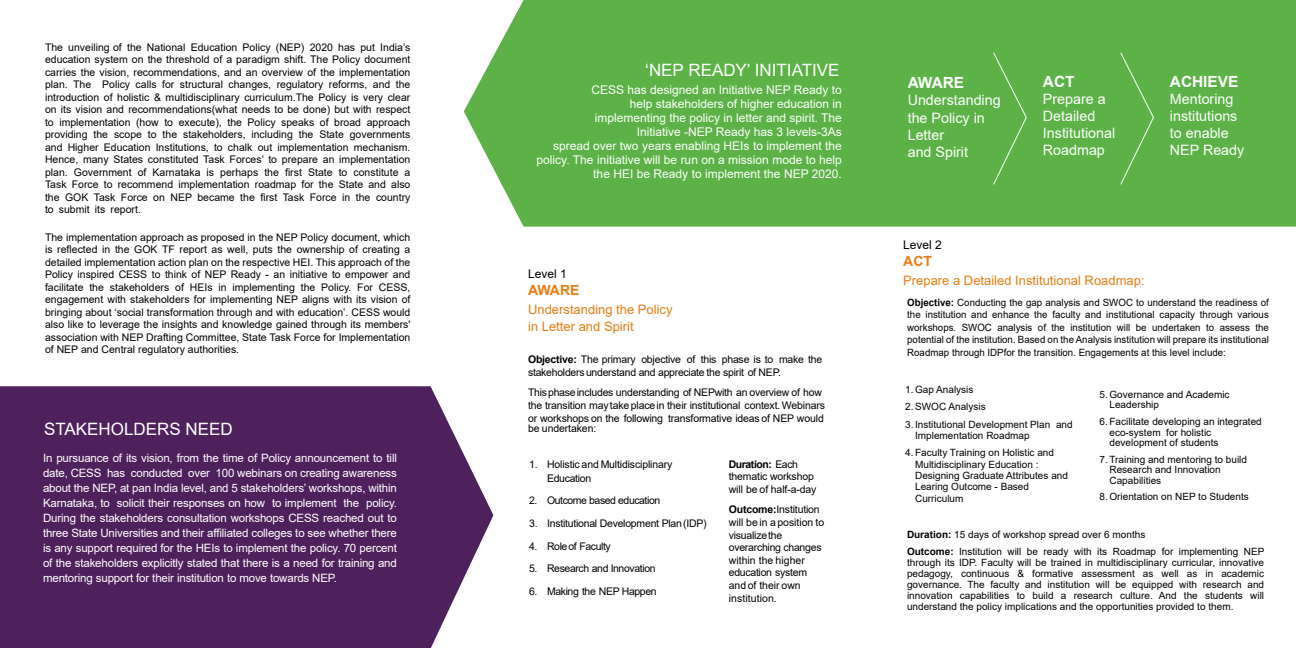
<style>
.page{position:relative;width:1296px;height:648px;background:#fff}
.page>*{position:absolute;margin:0;border:0;box-sizing:border-box;transform-origin:0 0}
.t1{font:17px "Arial";color:#fff}
.t2{font:700 15.4px "Arial";color:#fff}
.t3{font:14.3px/17.2px "Arial";color:#fff}
.t4{font:700 14px "Arial";letter-spacing:-.025em;color:#e87c10}
.t5{font:700 14px "Arial";color:#e87e13}
.t6{font:13px/17px "Arial";color:#e87c10}
.t7{font:13px "Arial";color:#e87e13}
.t8{font:12px/14px "Arial";color:#fff;text-align:right}
.t9{font:12px "Arial";color:#000}
.t10{font:11.5px/15px "Arial";letter-spacing:-.015em;color:#fff;text-align:justify}
.t11{font:10.5px/12.5px "Arial";letter-spacing:-.015em;color:#000}
.t12{font:10.5px "Arial";letter-spacing:-.04em;color:#000}
.t13{font:10.5px "Arial";letter-spacing:-.035em;color:#000}
.t14{font:10px/11.3px "Arial";color:#000}
.s1{font-weight:700}
</style>
<div class="page">
<div style="left:0;top:386px;width:493px;height:262px;background:#4f215c"></div>
<div style="left:464px;top:0;width:832px;height:227px;background:#5cb247"></div>
<div style="left:992px;top:51px;width:35px;height:135px;background:#5cb247"></div>
<div style="left:1119px;top:51px;width:36px;height:135px;background:#5cb247"></div>
<p class="t11" style="left:45px;top:42px;width:367px;text-align:justify">The unveiling of the National Education Policy (NEP) 2020 has put India’s education system on the threshold of a paradigm shift. The Policy document carries the vision, recommendations, and an overview of the implementation plan. The Policy calls for structural changes, regulatory reforms, and the introduction of holistic &amp; multidisciplinary curriculum.The Policy is very clear on its vision and recommendations(what needs to be done) but with respect to implementation (how to execute), the Policy speaks of broad approach providing the scope to the stakeholders, including the State governments and Higher Education Institutions, to chalk out implementation mechanism.<br>Hence, many States constituted Task Forces’ to prepare an implementation plan. Government of Karnataka is perhaps the first State to constitute a Task Force to recommend implementation roadmap for the State and also the GOK Task Force on NEP became the first Task Force in the country to submit its report.</p>
<p class="t11" style="left:45px;top:232px;width:367px;text-align:justify">The implementation approach as proposed in the NEP Policy document, which is reflected in the GOK TF report as well, puts the ownership of creating a detailed implementation action plan on the respective HEI. This approach of the Policy inspired CESS to think of NEP Ready - an initiative to empower and facilitate the stakeholders of HEIs in implementing the Policy. For CESS, engagement with stakeholders for implementing NEP aligns with its vision of bringing about ‘social transformation through and with education’. CESS would also like to leverage the insights and knowledge gained through its members' association with NEP Drafting Committee, State Task Force for Implementation of NEP and Central regulatory authorities.</p>
<h1 class="t1" style="left:44px;top:423px;width:190px">STAKEHOLDERS NEED</h1>
<p class="t10" style="left:43px;top:452px;width:355px">In pursuance of its vision, from the time of Policy announcement to till date, CESS has conducted over 100 webinars on creating awareness about the NEP, at pan India level, and 5 stakeholders’ workshops, within Karnataka, to solicit their responses on how to implement the policy.<br>During the stakeholders consultation workshops CESS reached out to three State Universities and their affiliated colleges to see whether there is any support required for the HEIs to implement the policy. 70 percent of the stakeholders explicitly stated that there is a need for training and mentoring support for their institution to move towards NEP.</p>
<h1 class="t1" style="left:645px;top:64px;width:196px">‘NEP READY’ INITIATIVE</h1>
<p class="t8" style="left:537px;top:84px;width:307px">CESS has designed an Initiative NEP Ready to<br>help stakeholders of higher education in<br>implementing the policy in letter and spirit. The<br>Initiative -NEP Ready has 3 levels-3As<br>spread over two years enabling HEIs to implement the policy. The initiative will be run on a mission mode to help the HEI be Ready to implement the NEP 2020.</p>
<p class="t9" style="left:528px;top:269px;width:40px">Level 1</p>
<h3 class="t4" style="left:528px;top:285px;width:53px">AWARE</h3>
<p class="t6" style="left:528px;top:302px;width:146px">Understanding the Policy in Letter and Spirit</p>
<p class="t11" style="left:528px;top:354px;width:296px"><span class="s1">Objective:</span> The primary objective of this phase is to make the stakeholders understand and appreciate the spirit of NEP.</p>
<p class="t11" style="left:528px;top:387px;width:299px">Thisphaseincludes understanding of NEPwith an overview of how the transition maytake placein their institutional context.Webinars or workshops on the following transformative ideas of NEP would</p>
<p class="t11" style="left:528px;top:423px;width:70px">be undertaken:</p>
<p class="t11" style="left:547px;top:459px;width:127px;line-height:13.5px;text-indent:-18px">1. Holistic and Multidisciplinary<br>Education</p>
<p class="t12" style="left:529px;top:497px;width:133px">2. Outcome based education</p>
<p class="t11" style="left:529px;top:518px;width:179px">3. Institutional Development Plan(IDP)</p>
<p class="t12" style="left:529px;top:542px;width:83px">4. Roleof Faculty</p>
<p class="t13" style="left:529px;top:565px;width:128px">5. Research and Innovation</p>
<p class="t12" style="left:529px;top:587px;width:129px">6. Making the NEP Happen</p>
<p class="t11" style="left:729px;top:459px;width:89px"><span class="s1">Duration:</span> Each thematic workshop will be of half-a-day</p>
<p class="t11" style="left:729px;top:504px;width:97px"><span class="s1">Outcome:</span>Institution will be in aposition to visualizethe overarching changes within the higher education system and of their own institution.</p>
<h2 class="t2" style="left:908px;top:77px;width:58px">AWARE</h2>
<h3 class="t3" style="left:908px;top:93px;width:95px">Understanding the Policy in<br>Letter<br>and Spirit</h3>
<h2 class="t2" style="left:1043px;top:75px;width:33px">ACT</h2>
<h3 class="t3" style="left:1043px;top:91px;width:74px">Prepare a<br>Detailed<br>Institutional<br>Roadmap</h3>
<h2 class="t2" style="left:1170px;top:76px;width:70px">ACHIEVE</h2>
<h3 class="t3" style="left:1170px;top:92px;width:76px">Mentoring institutions to enable<br>NEP Ready</h3>
<p class="t9" style="left:903px;top:240px;width:40px">Level 2</p>
<h3 class="t5" style="left:903px;top:255px;width:30px">ACT</h3>
<p class="t7" style="left:903px;top:275px;width:243px">Prepare a Detailed Institutional Roadmap:</p>
<p class="t14" style="left:907px;top:297px;width:363px;line-height:12.5px;text-align:justify"><span class="s1">Objective:</span> Conducting the gap analysis and SWOC to understand the readiness of the institution and enhance the faculty and institutional capacity through various workshops. SWOC analysis of the institution will be undertaken to assess the potential of the institution. Based on the Analysis institution will prepare its institutional Roadmap through IDPfor the transition. Engagements at this level include:</p>
<p class="t14" style="left:905px;top:385px;width:70px">1. Gap Analysis</p>
<p class="t14" style="left:905px;top:402px;width:82px">2. SWOC Analysis</p>
<p class="t14" style="left:915px;top:420px;width:159px;text-indent:-10px">3. Institutional Development Plan and<br>Implementation Roadmap</p>
<p class="t14" style="left:915px;top:448px;width:154px;text-indent:-10px">4. Faculty Training on Holistic and<br>Multidisciplinary Education :<br>Designing Graduate Attributes and<br>Learing Outcome - Based<br>Curriculum</p>
<p class="t14" style="left:1110px;top:390px;width:122px;line-height:10.5px;text-indent:-10px">5. Governance and Academic<br>Leadership</p>
<p class="t14" style="left:1110px;top:417px;width:154px;line-height:10.5px;text-indent:-10px">6. Facilitate developing an integrated eco-system for holistic development of students</p>
<p class="t14" style="left:1110px;top:455px;width:139px;line-height:10.5px;text-indent:-10px">7. Training and mentoring to build<br>Research and Innovation<br>Capabilities</p>
<p class="t14" style="left:1100px;top:492px;width:151px">8. Orientation on NEP to Students</p>
<p class="t14" style="left:907px;top:527px;width:359px;line-height:17px"><span class="s1">Duration:</span> 15 days of workshop spread over 6 months<br><span class="s1">Outcome:</span> Institution will be ready with its Roadmap for implementing NEP</p>
<p class="t14" style="left:907px;top:558px;width:359px;line-height:11px;text-align:justify">through its IDP. Faculty will be trained in multidisciplinary curricular, innovative pedagogy, continuous &amp; formative assessment as well as in academic governance. The faculty and institution will be equipped with research and innovation capabilities to build a research culture. And the students will understand the policy implications and the opportunities provided to them.</p>
</div>
